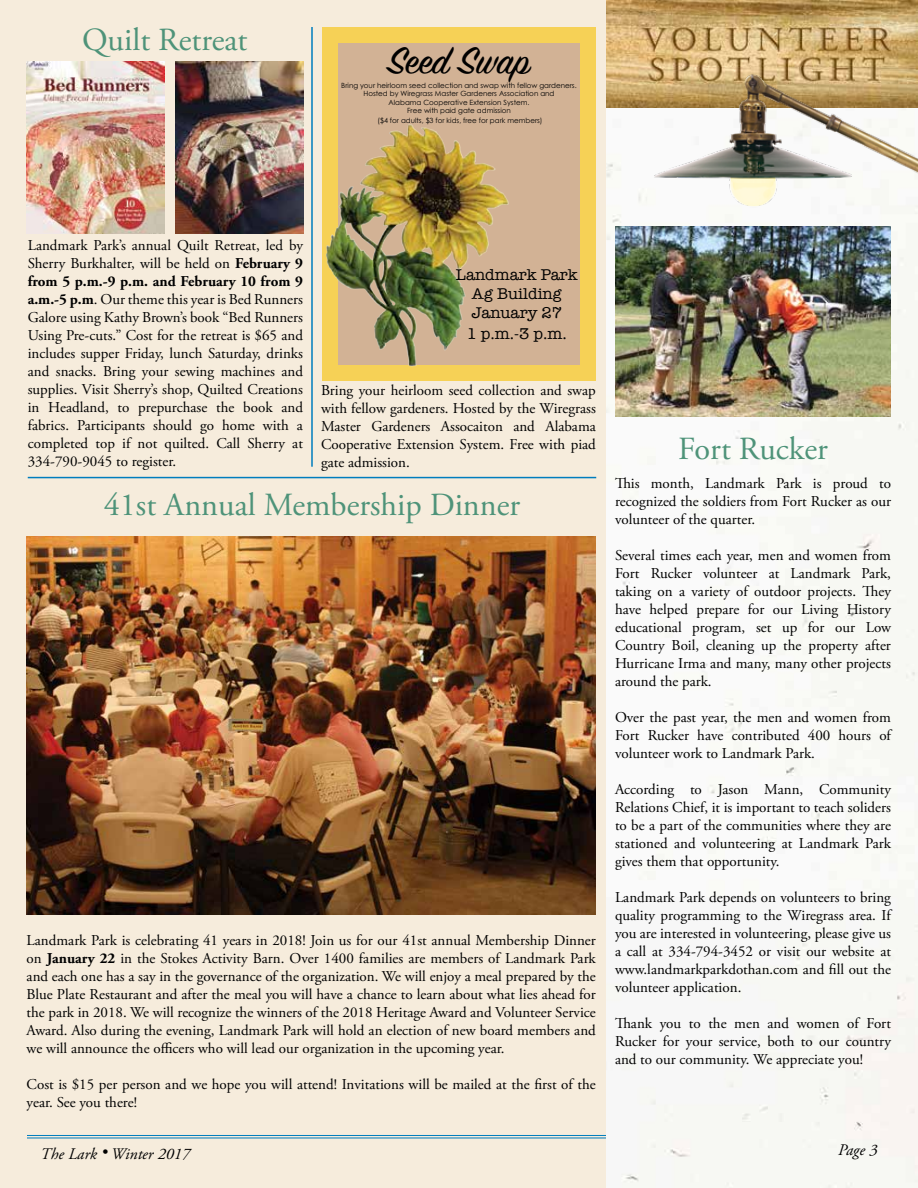
<style>
.page{position:relative;width:918px;height:1188px;background:#f6ecdc}
.page>*{position:absolute;margin:0;border:0;box-sizing:border-box;transform-origin:0 0}
.t1{font:42px "Sign Painter House Script";letter-spacing:-.005em;color:#000}
.t2{font:32.25px "Adobe Garamond Pro";color:#4e9379}
.t3{font:italic 16.2px "Adobe Garamond Pro";color:#000}
.t4{font:16.05px/19.6px "American Typewriter";color:#000;text-align:center}
.t5{font:15px/18px "Adobe Garamond Pro";color:#000;text-align:justify}
.t6{font:7.2px/8.6px "Century Gothic";color:#000;text-align:center}
.s1{font-weight:700}
</style>
<div class="page">
<hr style="left:27px;top:1135px;width:864px;height:1px;background:#007dbe">
<hr style="left:27px;top:1138px;width:864px;height:1px;background:#007dbe">
<div style="left:606px;top:108px;width:312px;height:1080px;background:#f7f8f7"></div>
<img style="left:606px;top:0;width:312px;height:108px">
<img style="left:654px;top:72px;width:264px;height:145px">
<div style="left:322px;top:27px;width:274px;height:354px;background:#f6d156"></div>
<div style="left:338px;top:43px;width:242px;height:322px;background:#d2b295"></div>
<img style="left:322px;top:122px;width:189px;height:246px">
<hr style="left:311px;top:27px;width:2px;height:440px;background:#007dbe">
<hr style="left:28px;top:477px;width:568px;height:1px;background:#007dbe">
<img style="left:27px;top:536px;width:569px;height:378px">
<img style="left:615px;top:226px;width:276px;height:190px">
<img style="left:27px;top:62px;width:138px;height:171px">
<img style="left:176px;top:62px;width:128px;height:171px">
<h2 class="t2" style="left:82px;top:21px;width:167px">Quilt Retreat</h2>
<h1 class="t1" style="left:388px;top:34px;width:144px">Seed Swap</h1>
<p class="t6" style="left:341px;top:81px;width:237px">Bring your heirloom seed collection and swap with fellow gardeners.<br>Hosted by Wiregrass Master Gardeners Association and<br>Alabama Cooperative Extension System.<br>Free with paid gate admission</p>
<p class="t6" style="left:377px;top:116px;width:167px">($4 for adults, $3 for kids, free for park members)</p>
<p class="t5" style="left:28px;top:237px;width:277px">Landmark Park’s annual Quilt Retreat, led by Sherry Burkhalter, will be held on <span class="s1">February 9 from 5 p.m.-9 p.m. and February 10 from 9 a.m.-5 p.m</span>. Our theme this year is Bed Runners Galore using Kathy Brown’s book “Bed Runners Using Pre-cuts.” Cost for the retreat is $65 and includes supper Friday, lunch Saturday, drinks and snacks. Bring your sewing machines and supplies. Visit Sherry’s shop, Quilted Creations in Headland, to prepurchase the book and fabrics. Participants should go home with a completed top if not quilted. Call Sherry at 334-790-9045 to register.</p>
<p class="t4" style="left:456px;top:264px;width:124px">Landmark Park<br>Ag Building<br>January 27<br>1 p.m.-3 p.m.</p>
<p class="t5" style="left:321px;top:382px;width:276px">Bring your heirloom seed collection and swap with fellow gardeners. Hosted by the Wiregrass Master Gardeners Assocaiton and Alabama Cooperative Extension System. Free with piad gate admission.</p>
<h2 class="t2" style="left:104px;top:486px;width:418px">41st Annual Membership Dinner</h2>
<p class="t5" style="left:27px;top:931px;width:571px">Landmark Park is celebrating 41 years in 2018! Join us for our 41st annual Membership Dinner on <span class="s1">January 22</span> in the Stokes Activity Barn. Over 1400 families are members of Landmark Park and each one has a say in the governance of the organization. We will enjoy a meal prepared by the Blue Plate Restaurant and after the meal you will have a chance to learn about what lies ahead for the park in 2018. We will recognize the winners of the 2018 Heritage Award and Volunteer Service Award. Also during the evening, Landmark Park will hold an election of new board members and we will announce the officers who will lead our organization in the upcoming year.</p>
<p class="t5" style="left:27px;top:1075px;width:571px">Cost is $15 per person and we hope you will attend! Invitations will be mailed at the first of the year. See you there!</p>
<h2 class="t2" style="left:678px;top:430px;width:151px">Fort Rucker</h2>
<p class="t5" style="left:615px;top:475px;width:278px">This month, Landmark Park is proud to recognized the soldiers from Fort Rucker as our volunteer of the quarter.</p>
<p class="t5" style="left:615px;top:547px;width:278px">Several times each year, men and women from Fort Rucker volunteer at Landmark Park, taking on a variety of outdoor projects. They have helped prepare for our Living History educational program, set up for our Low Country Boil, cleaning up the property after Hurricane Irma and many, many other projects around the park.</p>
<p class="t5" style="left:615px;top:709px;width:278px">Over the past year, the men and women from Fort Rucker have contributed 400 hours of volunteer work to Landmark Park.</p>
<p class="t5" style="left:615px;top:781px;width:278px">According to Jason Mann, Community Relations Chief, it is important to teach soliders to be a part of the communities where they are stationed and volunteering at Landmark Park gives them that opportunity.</p>
<p class="t5" style="left:615px;top:889px;width:278px">Landmark Park depends on volunteers to bring quality programming to the Wiregrass area. If you are interested in volunteering, please give us a call at 334-794-3452 or visit our website at www.landmarkparkdothan.com and fill out the volunteer application.</p>
<p class="t5" style="left:615px;top:1015px;width:278px">Thank you to the men and women of Fort Rucker for your service, both to our country and to our community. We appreciate you!</p>
<p class="t3" style="left:40px;top:1144px;width:151px">The Lark • Winter 2017</p>
<p class="t3" style="left:838px;top:1140px;width:41px">Page 3</p>
</div>
